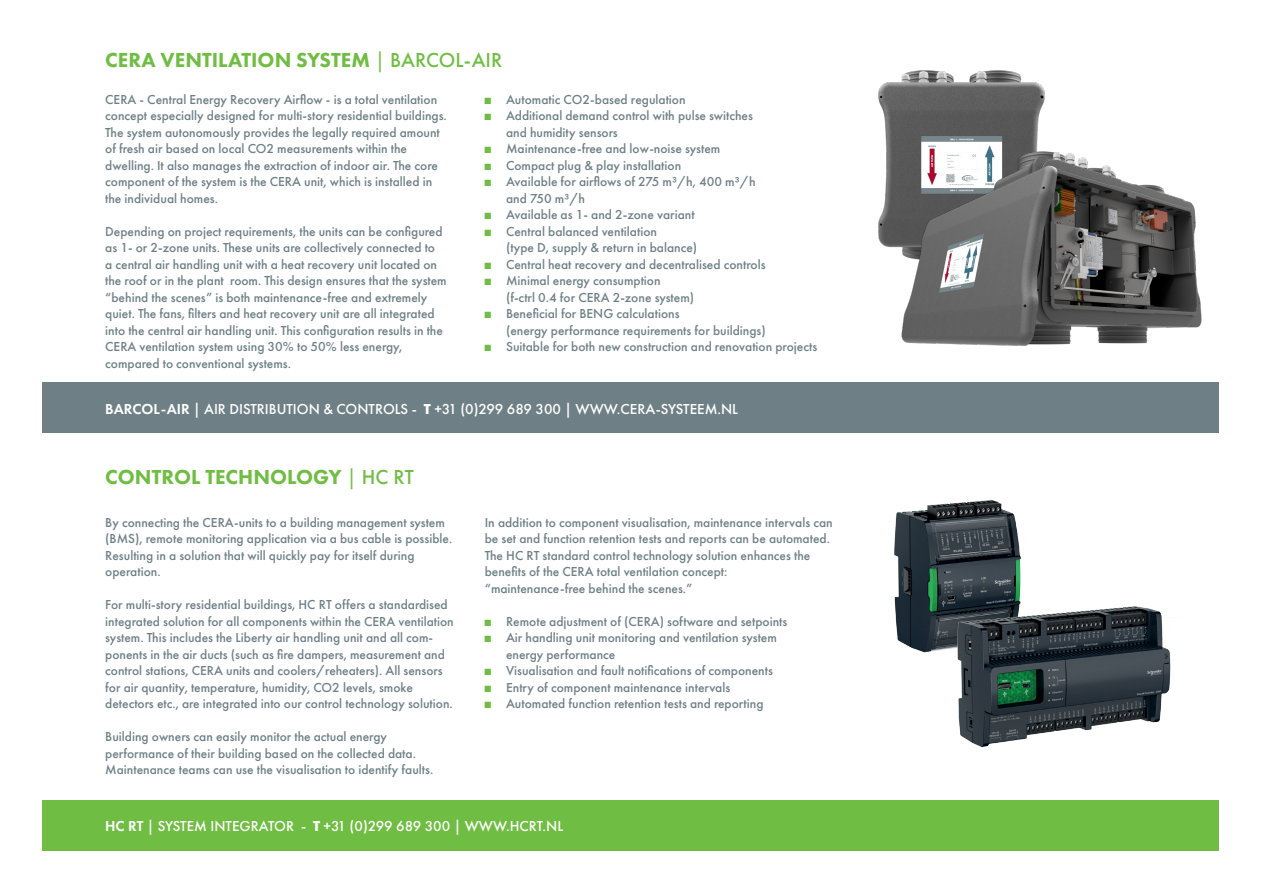
<style>
.page{position:relative;width:1263px;height:893px;background:#fff}
.page>*{position:absolute;margin:0;border:0;box-sizing:border-box;transform-origin:0 0}
.t1{font:800 21px "Futura PT";color:#70bd43}
.t2{font:500 15px "Futura PT";color:#fff}
.t3{font:500 13.5px/16.5px "Futura PT";color:#6e8086}
.s1{font-weight:400}
.s2{font-weight:500}
.s3{font-family:"Arial Narrow";font-weight:400;color:#70bd43}
.s4{font-weight:600}
.s5{font-weight:700}
.s6{font-style:inherit}
</style>
<div class="page">
<div style="left:43px;top:383px;width:1176px;height:50px;background:#6e8086"></div>
<div style="left:43px;top:800px;width:1176px;height:50px;background:#70bd43"></div>
<img style="left:878px;top:70px;width:167px;height:178px">
<img style="left:898px;top:147px;width:304px;height:199px">
<img style="left:894px;top:500px;width:127px;height:153px">
<img style="left:944px;top:599px;width:227px;height:148px">
<p class="t1" style="left:105px;top:47px;width:398px">CERA VENTILATION SYSTEM <span class="s1">|</span> <span class="s2">BARCOL-AIR</span></p>
<p class="t3" style="left:105px;top:91px;width:343px">CERA - Central Energy Recovery Airflow - is a total ventilation concept especially designed for multi-story residential buildings.<br>The system autonomously provides the legally required amount of fresh air based on local CO2 measurements within the dwelling. It also manages the extraction of indoor air. The core component of the system is the CERA unit, which is installed in the individual homes.</p>
<p class="t3" style="left:105px;top:223px;width:343px">Depending on project requirements, the units can be configured as 1- or 2-zone units. These units are collectively connected to<br>a central air handling unit with a heat recovery unit located on the roof or in the plant room. This design ensures that the system “behind the scenes” is both maintenance-free and extremely quiet. The fans, filters and heat recovery unit are all integrated into the central air handling unit. This configuration results in the CERA ventilation system using 30% to 50% less energy, compared to conventional systems.</p>
<p class="t3" style="left:485px;top:91px;width:202px"><span class="s3">■</span> Automatic CO2-based regulation</p>
<p class="t3" style="left:506px;top:108px;width:248px;text-indent:-21px"><span class="s3">■</span> Additional demand control with pulse switches and humidity sensors</p>
<p class="t3" style="left:485px;top:141px;width:237px"><span class="s3">■</span> Maintenance-free and low-noise system</p>
<p class="t3" style="left:485px;top:157px;width:198px"><span class="s3">■</span> Compact plug &amp; play installation</p>
<p class="t3" style="left:506px;top:174px;width:251px;text-indent:-21px"><span class="s3">■</span> Available for airflows of 275 m³/h, 400 m³/h and 750 m³/h</p>
<p class="t3" style="left:485px;top:207px;width:211px"><span class="s3">■</span> Available as 1- and 2-zone variant</p>
<p class="t3" style="left:506px;top:223px;width:193px;text-indent:-21px"><span class="s3">■</span> Central balanced ventilation<br>(type D, supply &amp; return in balance)</p>
<p class="t3" style="left:485px;top:256px;width:282px"><span class="s3">■</span> Central heat recovery and decentralised controls</p>
<p class="t3" style="left:506px;top:273px;width:190px;text-indent:-21px"><span class="s3">■</span> Minimal energy consumption<br>(f-ctrl 0.4 for CERA 2-zone system)</p>
<p class="t3" style="left:506px;top:306px;width:261px;text-indent:-21px"><span class="s3">■</span> Beneficial for BENG calculations<br>(energy performance requirements for buildings)</p>
<p class="t3" style="left:485px;top:339px;width:334px"><span class="s3">■</span> Suitable for both new construction and renovation projects</p>
<p class="t2" style="left:105px;top:400px;width:634px"><span class="s4">BARCOL-AIR</span> | AIR DISTRIBUTION &amp; CONTROLS - <span class="s5">T</span> +31 (0)299 689 300 | <span class="s6">WWW.CERA-SYSTEEM.NL</span></p>
<p class="t1" style="left:105px;top:464px;width:310px">CONTROL TECHNOLOGY <span class="s1">|</span> <span class="s2">HC RT</span></p>
<p class="t3" style="left:105px;top:514px;width:348px">By connecting the CERA-units to a building management system (BMS), remote monitoring application via a bus cable is possible.<br>Resulting in a solution that will quickly pay for itself during</p>
<p class="t3" style="left:105px;top:564px;width:57px">operation.</p>
<p class="t3" style="left:105px;top:597px;width:350px">For multi-story residential buildings, HC RT offers a standardised integrated solution for all components within the CERA ventilation system. This includes the Liberty air handling unit and all com&shy;ponents in the air ducts (such as fire dampers, measurement and control stations, CERA units and coolers/reheaters). All sensors for air quantity, temperature, humidity, CO2 levels, smoke</p>
<p class="t3" style="left:105px;top:696px;width:349px">detectors etc., are integrated into our control technology solution.</p>
<p class="t3" style="left:105px;top:729px;width:330px">Building owners can easily monitor the actual energy performance of their building based on the collected data.<br>Maintenance teams can use the visualisation to identify faults.</p>
<p class="t3" style="left:485px;top:514px;width:349px">In addition to component visualisation, maintenance intervals can be set and function retention tests and reports can be automated.</p>
<p class="t3" style="left:485px;top:547px;width:327px">The HC RT standard control technology solution enhances the benefits of the CERA total ventilation concept: “maintenance-free behind the scenes.”</p>
<p class="t3" style="left:485px;top:613px;width:304px"><span class="s3">■</span> Remote adjustment of (CERA) software and setpoints</p>
<p class="t3" style="left:506px;top:630px;width:272px;text-indent:-21px"><span class="s3">■</span> Air handling unit monitoring and ventilation system energy performance</p>
<p class="t3" style="left:485px;top:663px;width:290px"><span class="s3">■</span> Visualisation and fault notifications of components</p>
<p class="t3" style="left:485px;top:679px;width:247px"><span class="s3">■</span> Entry of component maintenance intervals</p>
<p class="t3" style="left:485px;top:696px;width:280px"><span class="s3">■</span> Automated function retention tests and reporting</p>
<p class="t2" style="left:105px;top:817px;width:460px"><span class="s4">HC RT</span> | SYSTEM INTEGRATOR - <span class="s5">T</span> +31 (0)299 689 300 | <span class="s6">WWW.HCRT.NL</span></p>
</div>
